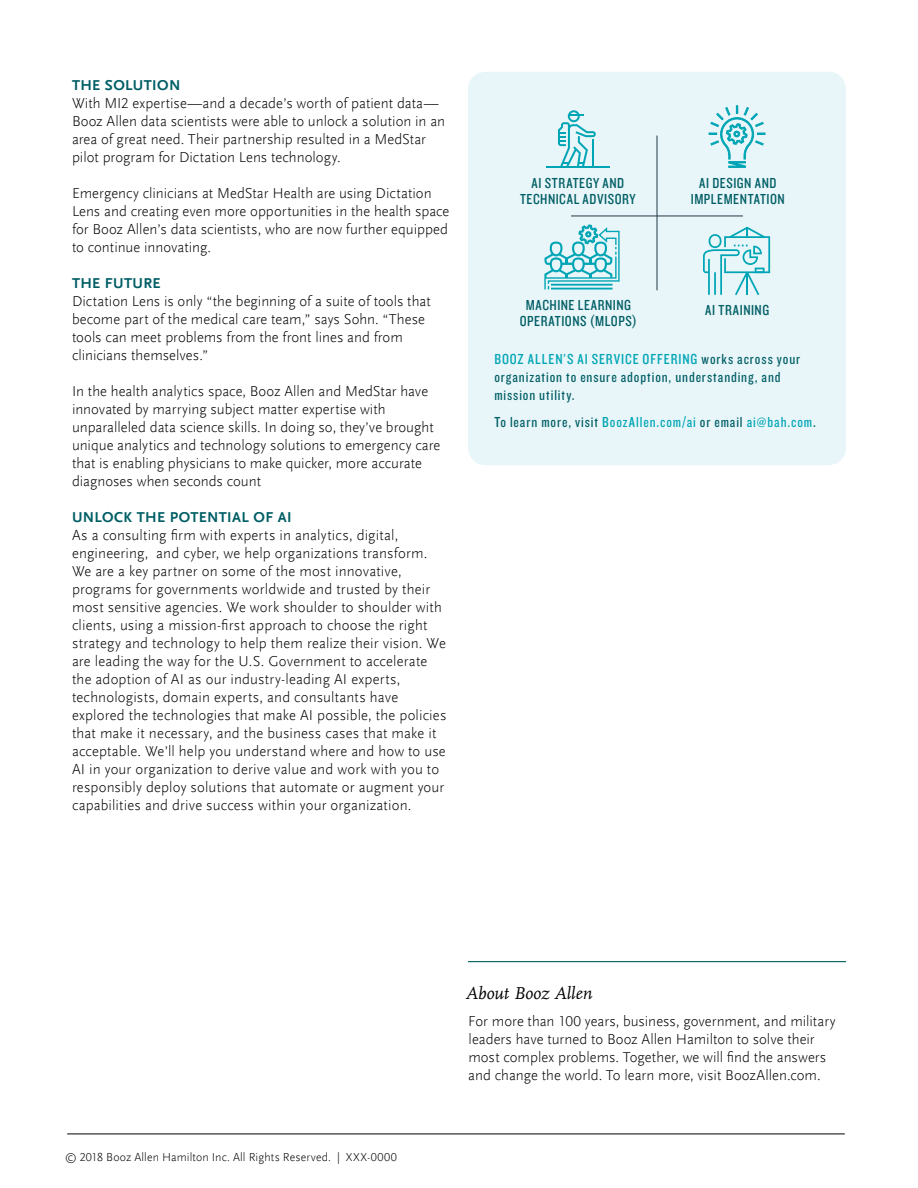
<style>
.page{position:relative;width:918px;height:1188px;background:#fff}
.page>*{position:absolute;margin:0;border:0;box-sizing:border-box;transform-origin:0 0}
.t1{font:italic 18px "Scala Offc";color:#000}
.t2{font:300 15px/18px "Scala Sans Offc";letter-spacing:.005em;color:#000}
.t3{font:15px/18px "Knockout 29 Junior Ltweight";letter-spacing:.055em;color:#005e65}
.t4{font:15px/15px "Knockout 29 Junior Ltweight";letter-spacing:.035em;color:#005e65;text-align:center}
.t5{font:15px "Knockout 29 Junior Ltweight";letter-spacing:.06em;color:#00a5b5}
.t6{font:700 15px "Scala Sans Offc";letter-spacing:.025em;color:#005e65}
.t7{font:300 12px "Scala Sans Offc";letter-spacing:.01em;color:#000}
.s1{color:#00a5b5}
.s2{color:#005e65}
</style>
<div class="page">
<hr style="left:67px;top:1134px;width:778px;height:1px;background:#000">
<hr style="left:468px;top:961px;width:378px;height:1px;background:#005e65">
<div style="left:468px;top:72px;width:378px;height:393px;background:#e8f6f9;border-radius:18px"></div>
<hr style="left:657px;top:136px;width:1px;height:154px;background:#263746">
<hr style="left:571px;top:215px;width:172px;height:1px;background:#263746">
<svg style="left:703px;top:227px;width:67px;height:68px"></svg>
<svg style="left:709px;top:106px;width:56px;height:62px"></svg>
<hr style="left:546px;top:166px;width:64px;height:2px;background:#00a5b5">
<svg style="left:558px;top:110px;width:38px;height:56px"></svg>
<svg style="left:544px;top:225px;width:76px;height:65px"></svg>
<p class="t6" style="left:72px;top:77px;width:110px">THE SOLUTION</p>
<p class="t2" style="left:72px;top:94px;width:375px">With MI2 expertise—and a decade’s worth of patient data— Booz Allen data scientists were able to unlock a solution in an area of great need. Their partnership resulted in a MedStar pilot program for Dictation Lens technology.</p>
<p class="t2" style="left:72px;top:184px;width:379px">Emergency clinicians at MedStar Health are using Dictation Lens and creating even more opportunities in the health space for Booz Allen’s data scientists, who are now further equipped to continue innovating.</p>
<p class="t6" style="left:72px;top:275px;width:90px">THE FUTURE</p>
<p class="t2" style="left:72px;top:292px;width:360px">Dictation Lens is only “the beginning of a suite of tools that become part of the medical care team,” says Sohn. “These tools can meet problems from the front lines and from clinicians themselves.”</p>
<p class="t2" style="left:72px;top:382px;width:370px">In the health analytics space, Booz Allen and MedStar have innovated by marrying subject matter expertise with unparalleled data science skills. In doing so, they’ve brought unique analytics and technology solutions to emergency care that is enabling physicians to make quicker, more accurate diagnoses when seconds count</p>
<p class="t6" style="left:72px;top:509px;width:221px">UNLOCK THE POTENTIAL OF AI</p>
<p class="t2" style="left:72px;top:526px;width:376px">As a consulting firm with experts in analytics, digital, engineering, and cyber, we help organizations transform.<br>We are a key partner on some of the most innovative, programs for governments worldwide and trusted by their most sensitive agencies. We work shoulder to shoulder with clients, using a mission-first approach to choose the right strategy and technology to help them realize their vision. We are leading the way for the U.S. Government to accelerate the adoption of AI as our industry-leading AI experts, technologists, domain experts, and consultants have explored the technologies that make AI possible, the policies that make it necessary, and the business cases that make it acceptable. We’ll help you understand where and how to use AI in your organization to derive value and work with you to responsibly deploy solutions that automate or augment your capabilities and drive success within your organization.</p>
<p class="t3" style="left:520px;top:175px;width:117px;line-height:15px;text-align:center">AI STRATEGY AND<br>TECHNICAL ADVISORY</p>
<p class="t4" style="left:520px;top:297px;width:119px">MACHINE LEARNING<br>OPERATIONS (MLOPS)</p>
<p class="t4" style="left:691px;top:175px;width:96px">AI DESIGN AND<br>IMPLEMENTATION</p>
<p class="t3" style="left:705px;top:301px;width:65px">AI TRAINING</p>
<p class="t3" style="left:494px;top:349px;width:307px"><span class="s1">BOOZ ALLEN’S AI SERVICE OFFERING</span> works across your organization to ensure adoption, understanding, and mission utility.</p>
<p class="t5" style="left:494px;top:412px;width:323px"><span class="s2">To learn more, visit</span> BoozAllen.com/ai <span class="s2">or email</span> ai@bah.com<span class="s2">.</span></p>
<p class="t7" style="left:65px;top:1151px;width:333px">© 2018 Booz Allen Hamilton Inc. All Rights Reserved. | XXX-0000</p>
<p class="t1" style="left:466px;top:983px;width:128px">About Booz Allen</p>
<p class="t2" style="left:468px;top:1012px;width:369px">For more than 100 years, business, government, and military leaders have turned to Booz Allen Hamilton to solve their most complex problems. Together, we will find the answers and change the world. To learn more, visit BoozAllen.com.</p>
</div>
